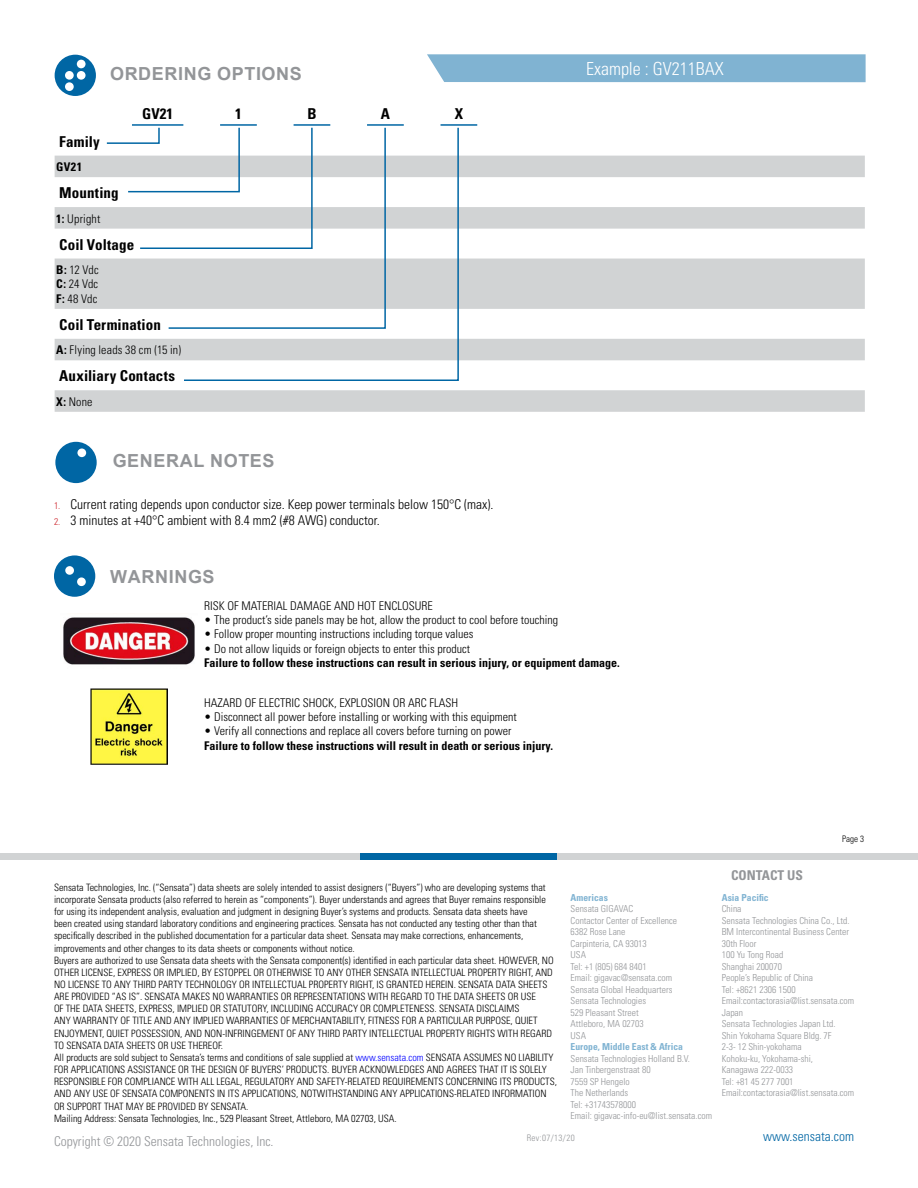
<style>
.page{position:relative;width:918px;height:1188px;background:#fff}
.page>*{position:absolute;margin:0;border:0;box-sizing:border-box;transform-origin:0 0}
.t1{font:700 18px "Arial";letter-spacing:.035em;color:#939598}
.t2{font:300 condensed 18px "Univers";color:#fff}
.t3{font:700 condensed 15px "Univers";letter-spacing:.01em;color:#000}
.t4{font:300 condensed 13.5px "Univers";color:#000}
.t5{font:300 condensed 13.5px "Univers";color:#939598}
.t6{font:300 condensed 13.5px "Univers";color:#0066a4}
.t7{font:700 condensed 13.5px "Univers";color:#939598}
.t8{font:300 condensed 12px/14.4px "Univers";color:#000;text-align:justify}
.t9{font:700 condensed 12px "Univers";color:#000}
.t10{font:300 condensed 10.2px/12.1px "Univers";color:#000}
.t11{font:300 condensed 9.6px/11.6px "Univers";color:#939598}
.t12{font:700 condensed 9.6px "Univers";color:#80b3d2}
.t13{font:300 condensed 9px "Univers";letter-spacing:.04em;color:#939598}
.t14{font:300 condensed 9px "Univers";color:#000}
.s1{font-weight:700}
.s2{font-size:9.6px;color:#cc2229}
.s3{color:#00f}
</style>
<div class="page">
<div style="left:0;top:853px;width:361px;height:7px;background:#d1d3d4"></div>
<div style="left:557px;top:853px;width:361px;height:7px;background:#d1d3d4"></div>
<div style="left:361px;top:853px;width:196px;height:7px;background:#0066a4"></div>
<div style="left:55px;top:442px;width:42px;height:41px;background:#0066a4;border-radius:50%"></div>
<div style="left:77px;top:449px;width:9px;height:8px;background:#fff;border-radius:50%"></div>
<div style="left:55px;top:55px;width:41px;height:41px;background:#0066a4;border-radius:50%"></div>
<div style="left:77px;top:60px;width:9px;height:8px;background:#fff;border-radius:50%"></div>
<div style="left:65px;top:71px;width:9px;height:9px;background:#fff;border-radius:50%"></div>
<div style="left:77px;top:71px;width:9px;height:9px;background:#fff;border-radius:50%"></div>
<div style="left:65px;top:82px;width:9px;height:9px;background:#fff;border-radius:50%"></div>
<svg style="left:55px;top:156px;width:810px;height:256px;fill:#d1d3d4"></svg>
<div style="left:427px;top:54px;width:439px;height:28px;background:#80b3d2"></div>
<svg style="left:105px;top:127px;width:62px;height:123px"></svg>
<svg style="left:167px;top:155px;width:16px;height:175px"></svg>
<svg style="left:183px;top:127px;width:277px;height:255px"></svg>
<hr style="left:132px;top:124px;width:51px;height:2px;background:#0066a4">
<hr style="left:220px;top:124px;width:37px;height:2px;background:#0066a4">
<hr style="left:294px;top:124px;width:36px;height:2px;background:#0066a4">
<hr style="left:367px;top:124px;width:37px;height:2px;background:#0066a4">
<hr style="left:441px;top:124px;width:36px;height:2px;background:#0066a4">
<img style="left:63px;top:617px;width:132px;height:48px">
<img style="left:91px;top:688px;width:76px;height:76px">
<div style="left:54px;top:555px;width:41px;height:42px;background:#0066a4;border-radius:50%"></div>
<div style="left:65px;top:566px;width:9px;height:9px;background:#fff;border-radius:50%"></div>
<div style="left:77px;top:577px;width:9px;height:9px;background:#fff;border-radius:50%"></div>
<h1 class="t1" style="left:110px;top:61px;width:193px">ORDERING OPTIONS</h1>
<h1 class="t2" style="left:586px;top:58px;width:139px">Example : GV211BAX</h1>
<h2 class="t3" style="left:142px;top:104px;width:32px">GV21</h2>
<h2 class="t3" style="left:235px;top:104px;width:8px">1</h2>
<h2 class="t3" style="left:307px;top:104px;width:11px">B</h2>
<h2 class="t3" style="left:381px;top:104px;width:11px">A</h2>
<h2 class="t3" style="left:455px;top:104px;width:10px">X</h2>
<h2 class="t3" style="left:59px;top:132px;width:42px">Family</h2>
<p class="t9" style="left:56px;top:160px;width:27px">GV21</p>
<h2 class="t3" style="left:59px;top:184px;width:61px">Mounting</h2>
<p class="t8" style="left:56px;top:211px;width:46px"><span class="s1">1:</span> Upright</p>
<h2 class="t3" style="left:59px;top:235px;width:77px">Coil Voltage</h2>
<p class="t8" style="left:56px;top:263px;width:44px"><span class="s1">B:</span> 12 Vdc <span class="s1">C:</span> 24 Vdc <span class="s1">F:</span> 48 Vdc</p>
<h2 class="t3" style="left:59px;top:315px;width:103px">Coil Termination</h2>
<p class="t8" style="left:56px;top:343px;width:127px"><span class="s1">A:</span> Flying leads 38 cm (15 in)</p>
<h2 class="t3" style="left:59px;top:367px;width:117px">Auxiliary Contacts</h2>
<p class="t8" style="left:56px;top:394px;width:38px"><span class="s1">X:</span> None</p>
<h1 class="t1" style="left:113px;top:448px;width:163px">GENERAL NOTES</h1>
<h3 class="t4" style="left:54px;top:496px;width:441px"><span class="s2">1.</span> Current rating depends upon conductor size. Keep power terminals below 150°C (max).</h3>
<h3 class="t4" style="left:54px;top:512px;width:327px"><span class="s2">2.</span> 3 minutes at +40°C ambient with 8.4 mm2 (#8 AWG) conductor.</h3>
<h1 class="t1" style="left:110px;top:564px;width:106px">WARNINGS</h1>
<p class="t8" style="left:204px;top:598px;width:230px">RISK OF MATERIAL DAMAGE AND HOT ENCLOSURE</p>
<p class="t8" style="left:204px;top:613px;width:355px">• The product’s side panels may be hot, allow the product to cool before touching</p>
<p class="t8" style="left:204px;top:627px;width:271px">• Follow proper mounting instructions including torque values</p>
<p class="t8" style="left:204px;top:641px;width:267px">• Do not allow liquids or foreign objects to enter this product</p>
<p class="t9" style="left:204px;top:656px;width:417px">Failure to follow these instructions can result in serious injury, or equipment damage.</p>
<p class="t8" style="left:204px;top:695px;width:256px">HAZARD OF ELECTRIC SHOCK, EXPLOSION OR ARC FLASH</p>
<p class="t8" style="left:204px;top:710px;width:314px">• Disconnect all power before installing or working with this equipment</p>
<p class="t8" style="left:204px;top:724px;width:309px">• Verify all connections and replace all covers before turning on power</p>
<p class="t9" style="left:204px;top:738px;width:350px">Failure to follow these instructions will result in death or serious injury.</p>
<p class="t14" style="left:842px;top:833px;width:23px">Page 3</p>
<p class="t10" style="left:54px;top:881px;width:505px">Sensata Technologies, Inc. (“Sensata”) data sheets are solely intended to assist designers (“Buyers”) who are developing systems that incorporate Sensata products (also referred to herein as “components”). Buyer understands and agrees that Buyer remains responsible for using its independent analysis, evaluation and judgment in designing Buyer’s systems and products. Sensata data sheets have<br>been created using standard laboratory conditions and engineering practices. Sensata has not conducted any testing other than that specifically described in the published documentation for a particular data sheet. Sensata may make corrections, enhancements, improvements and other changes to its data sheets or components without notice.<br>Buyers are authorized to use Sensata data sheets with the Sensata component(s) identified in each particular data sheet. HOWEVER, NO OTHER LICENSE, EXPRESS OR IMPLIED, BY ESTOPPEL OR OTHERWISE TO ANY OTHER SENSATA INTELLECTUAL PROPERTY RIGHT, AND NO LICENSE TO ANY THIRD PARTY TECHNOLOGY OR INTELLECTUAL PROPERTY RIGHT, IS GRANTED HEREIN. SENSATA DATA SHEETS ARE PROVIDED “AS IS”. SENSATA MAKES NO WARRANTIES OR REPRESENTATIONS WITH REGARD TO THE DATA SHEETS OR USE<br>OF THE DATA SHEETS, EXPRESS, IMPLIED OR STATUTORY, INCLUDING ACCURACY OR COMPLETENESS. SENSATA DISCLAIMS<br>ANY WARRANTY OF TITLE AND ANY IMPLIED WARRANTIES OF MERCHANTABILITY, FITNESS FOR A PARTICULAR PURPOSE, QUIET ENJOYMENT, QUIET POSSESSION, AND NON-INFRINGEMENT OF ANY THIRD PARTY INTELLECTUAL PROPERTY RIGHTS WITH REGARD TO SENSATA DATA SHEETS OR USE THEREOF.<br>All products are sold subject to Sensata’s terms and conditions of sale supplied at <span class="s3">www.sensata.com</span> SENSATA ASSUMES NO LIABILITY FOR APPLICATIONS ASSISTANCE OR THE DESIGN OF BUYERS’ PRODUCTS. BUYER ACKNOWLEDGES AND AGREES THAT IT IS SOLELY RESPONSIBLE FOR COMPLIANCE WITH ALL LEGAL, REGULATORY AND SAFETY-RELATED REQUIREMENTS CONCERNING ITS PRODUCTS, AND ANY USE OF SENSATA COMPONENTS IN ITS APPLICATIONS, NOTWITHSTANDING ANY APPLICATIONS-RELATED INFORMATION OR SUPPORT THAT MAY BE PROVIDED BY SENSATA.<br>Mailing Address: Sensata Technologies, Inc., 529 Pleasant Street, Attleboro, MA 02703, USA.</p>
<p class="t12" style="left:571px;top:891px;width:39px">Americas</p>
<p class="t11" style="left:571px;top:903px;width:108px">Sensata GIGAVAC<br>Contactor Center of Excellence<br>6382 Rose Lane<br>Carpinteria, CA 93013<br>USA<br>Tel: +1 (805) 684 8401<br>Email: gigavac@sensata.com<br>Sensata Global Headquarters<br>Sensata Technologies<br>529 Pleasant Street<br>Attleboro, MA 02703<br>USA</p>
<p class="t12" style="left:571px;top:1041px;width:114px">Europe, Middle East &amp; Africa</p>
<p class="t11" style="left:571px;top:1053px;width:143px">Sensata Technologies Holland B.V.<br>Jan Tinbergenstraat 80<br>7559 SP Hengelo<br>The Netherlands<br>Tel: +31743578000<br>Email: gigavac-info-eu@list.sensata.com</p>
<h3 class="t7" style="left:731px;top:867px;width:73px">CONTACT US</h3>
<p class="t12" style="left:722px;top:891px;width:48px">Asia Pacific</p>
<p class="t11" style="left:722px;top:903px;width:134px">China<br>Sensata Technologies China Co., Ltd.<br>BM Intercontinental Business Center<br>30th Floor<br>100 Yu Tong Road<br>Shanghai 200070<br>People’s Republic of China<br>Tel: +8621 2306 1500<br>Email:contactorasia@list.sensata.com<br>Japan<br>Sensata Technologies Japan Ltd.<br>Shin Yokohama Square Bldg. 7F<br>2-3- 12 Shin-yokohama<br>Kohoku-ku, Yokohama-shi,<br>Kanagawa 222-0033<br>Tel: +81 45 277 7001<br>Email:contactorasia@list.sensata.com</p>
<h3 class="t5" style="left:54px;top:1134px;width:221px">Copyright © 2020 Sensata Technologies, Inc.</h3>
<p class="t13" style="left:527px;top:1133px;width:49px">Rev:07/13/20</p>
<h3 class="t6" style="left:763px;top:1128px;width:92px">www.sensata.com</h3>
</div>
